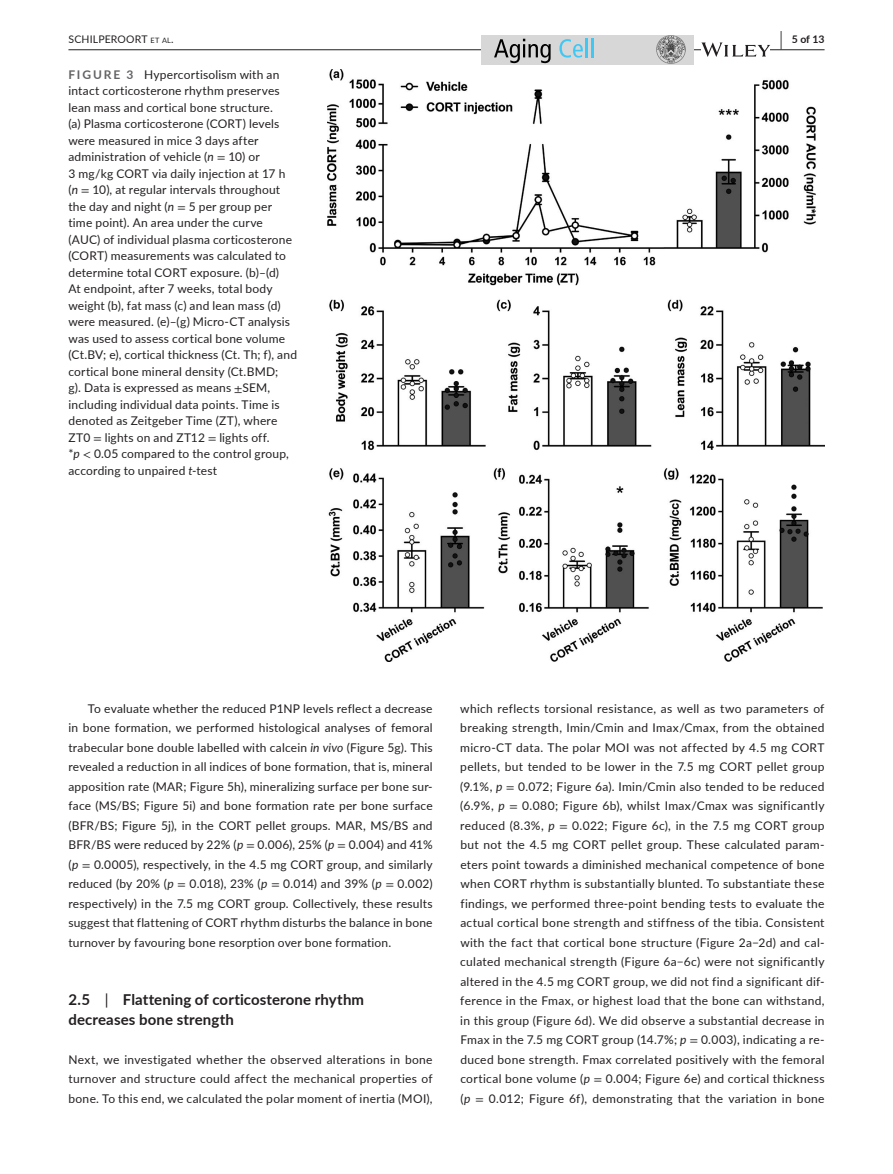
<style>
.page{position:relative;width:893px;height:1174px;background:#fff}
.page>*{position:absolute;margin:0;border:0;box-sizing:border-box;transform-origin:0 0}
.t1{font:700 15px/19.5px "Lato";letter-spacing:.01em;color:#231f20}
.t2{font:12px/19.5px "Lato";letter-spacing:.015em;color:#231f20;text-align:justify}
.t3{font:10.5px "Lato";letter-spacing:.015em;color:#231f20}
.t4{font:700 10.5px "Lato";color:#231f20}
.s1{font-size:7.35px}
.s2{font-size:19.5px}
.s3{font-weight:700;color:#636366}
.s4{font-style:italic}
.s5{font-family:"STIX"}
.s6{font-weight:400}
</style>
<div class="page">
<hr style="left:68px;top:49px;width:756px;height:1px;background:#231f20">
<div style="left:481px;top:35px;width:213px;height:29px;background:#d7d7d7"></div>
<svg style="left:494px;top:39px;width:57px;height:24px"></svg>
<svg style="left:559px;top:39px;width:24px;height:19px"></svg>
<hr style="left:585px;top:38px;width:3px;height:19px;background:#40c8f4">
<svg style="left:591px;top:38px;width:2px;height:19px"></svg>
<img style="left:657px;top:35px;width:28px;height:29px">
<svg style="left:701px;top:42px;width:69px;height:15px"></svg>
<img style="left:327px;top:69px;width:497px;height:592px">
<p class="t3" style="left:68px;top:31px;width:107px">SCHILPEROORT <span class="s1">et al</span>.</p>
<p class="t4" style="left:780px;top:31px;width:46px"><span class="s2">|</span> 5 of 13</p>
<p class="t2" style="left:68px;top:66px;width:230px;line-height:16.5px;text-align:left"><span class="s3">FIGURE 3</span> Hypercortisolism with an intact corticosterone rhythm preserves lean mass and cortical bone structure.<br>(a) Plasma corticosterone (CORT) levels were measured in mice 3 days after administration of vehicle (<span class="s4">n</span> <span class="s5">=</span> 10) or<br>3 mg/kg CORT via daily injection at 17 h (<span class="s4">n</span> <span class="s5">=</span> 10), at regular intervals throughout the day and night (<span class="s4">n</span> <span class="s5">=</span> 5 per group per time point). An area under the curve (AUC) of individual plasma corticosterone (CORT) measurements was calculated to determine total CORT exposure. (b)–(d)<br>At endpoint, after 7 weeks, total body weight (b), fat mass (c) and lean mass (d) were measured. (e)–(g) Micro-CT analysis was used to assess cortical bone volume (Ct.BV; e), cortical thickness (Ct. Th; f), and cortical bone mineral density (Ct.BMD;<br>g). Data is expressed as means <span class="s5">±</span>SEM, including individual data points. Time is denoted as Zeitgeber Time (ZT), where ZT0 <span class="s5">=</span> lights on and ZT12 <span class="s5">=</span> lights off.<br>*<span class="s4">p</span> <span class="s5">&lt;</span> 0.05 compared to the control group, according to unpaired <span class="s4">t</span>-test</p>
<p class="t2" style="left:68px;top:698px;width:366px;text-indent:20px">To evaluate whether the reduced P1NP levels reflect a decrease in bone formation, we performed histological analyses of femoral trabecular bone double labelled with calcein <span class="s4">in vivo</span> (Figure 5g). This revealed a reduction in all indices of bone formation, that is, mineral apposition rate (MAR; Figure 5h), mineralizing surface per bone sur&shy;face (MS/BS; Figure 5i) and bone formation rate per bone surface (BFR/BS; Figure 5j), in the CORT pellet groups. MAR, MS/BS and BFR/BS were reduced by 22% (<span class="s4">p</span> <span class="s5">=</span> 0.006), 25% (<span class="s4">p</span> <span class="s5">=</span> 0.004) and 41% (<span class="s4">p</span> <span class="s5">=</span> 0.0005), respectively, in the 4.5 mg CORT group, and similarly reduced (by 20% (<span class="s4">p</span> <span class="s5">=</span> 0.018), 23% (<span class="s4">p</span> <span class="s5">=</span> 0.014) and 39% (<span class="s4">p</span> <span class="s5">=</span> 0.002) respectively) in the 7.5 mg CORT group. Collectively, these results suggest that flattening of CORT rhythm disturbs the balance in bone turnover by favouring bone resorption over bone formation.</p>
<p class="t1" style="left:68px;top:989px;width:297px">2.5 <span class="s6">|</span> Flattening of corticosterone rhythm decreases bone strength</p>
<p class="t2" style="left:68px;top:1049px;width:366px">Next, we investigated whether the observed alterations in bone turnover and structure could affect the mechanical properties of bone. To this end, we calculated the polar moment of inertia (MOI),</p>
<p class="t2" style="left:460px;top:698px;width:366px">which reflects torsional resistance, as well as two parameters of breaking strength, Imin/Cmin and Imax/Cmax, from the obtained micro-CT data. The polar MOI was not affected by 4.5 mg CORT pellets, but tended to be lower in the 7.5 mg CORT pellet group (9.1%, <span class="s4">p</span> <span class="s5">=</span> 0.072; Figure 6a). Imin/Cmin also tended to be reduced (6.9%, <span class="s4">p</span> <span class="s5">=</span> 0.080; Figure 6b), whilst Imax/Cmax was significantly reduced (8.3%, <span class="s4">p</span> <span class="s5">=</span> 0.022; Figure 6c), in the 7.5 mg CORT group but not the 4.5 mg CORT pellet group. These calculated param&shy;eters point towards a diminished mechanical competence of bone when CORT rhythm is substantially blunted. To substantiate these findings, we performed three-point bending tests to evaluate the actual cortical bone strength and stiffness of the tibia. Consistent with the fact that cortical bone structure (Figure 2a−2d) and cal&shy;culated mechanical strength (Figure 6a−6c) were not significantly altered in the 4.5 mg CORT group, we did not find a significant dif&shy;ference in the Fmax, or highest load that the bone can withstand, in this group (Figure 6d). We did observe a substantial decrease in Fmax in the 7.5 mg CORT group (14.7%; <span class="s4">p</span> <span class="s5">=</span> 0.003), indicating a re&shy;duced bone strength. Fmax correlated positively with the femoral cortical bone volume (<span class="s4">p</span> <span class="s5">=</span> 0.004; Figure 6e) and cortical thickness (<span class="s4">p</span> <span class="s5">=</span> 0.012; Figure 6f), demonstrating that the variation in bone</p>
</div>
